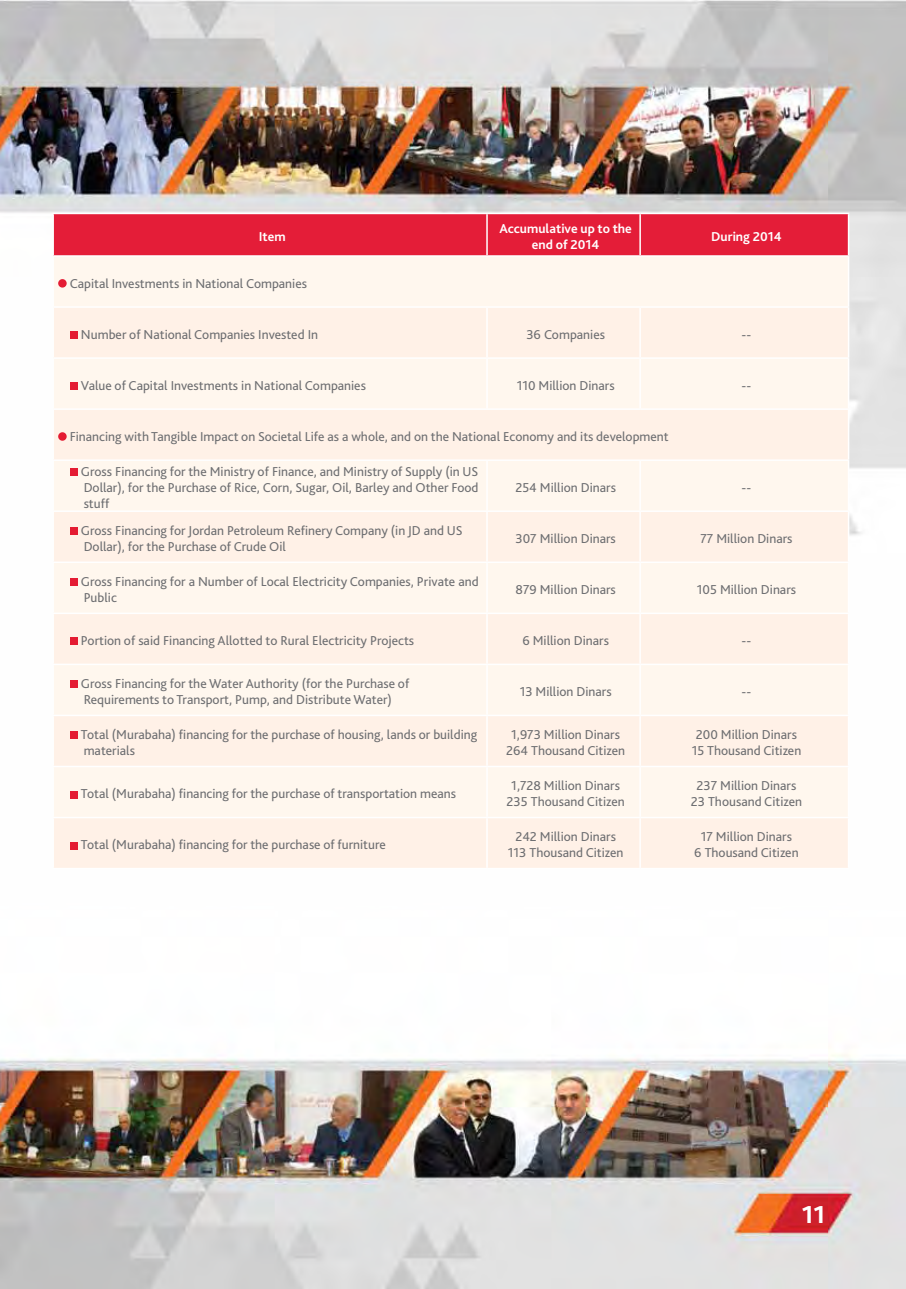
<style>
.page{position:relative;width:906px;height:1289px;background:#fff}
.page>*{position:absolute;margin:0;border:0;box-sizing:border-box;transform-origin:0 0}
.t1{font:800 25.5px "Bliss 2";color:#fff}
.t2{font:13.5px/16.2px "Bliss 2";color:#6d6e71;text-align:center}
.t3{font:700 13.5px/16.2px "Bliss 2";color:#fff;text-align:center}
</style>
<div class="page">
<img style="left:0;top:0;width:906px;height:1288px">
<div style="left:54px;top:214px;width:794px;height:41px;background:#e41d38"></div>
<div style="left:54px;top:257px;width:794px;height:49px;background:#fff7ee"></div>
<div style="left:54px;top:308px;width:794px;height:559px;background:#fff1e7"></div>
<hr style="left:486px;top:214px;width:2px;height:41px;background:#fff">
<hr style="left:639px;top:214px;width:2px;height:41px;background:#fff">
<hr style="left:52px;top:257px;width:2px;height:49px;background:#fff">
<hr style="left:848px;top:257px;width:1px;height:49px;background:#fff">
<hr style="left:52px;top:306px;width:435px;height:2px;background:#fff">
<hr style="left:52px;top:308px;width:2px;height:49px;background:#fff">
<hr style="left:487px;top:306px;width:153px;height:2px;background:#fff">
<hr style="left:486px;top:308px;width:2px;height:49px;background:#fff">
<hr style="left:640px;top:306px;width:209px;height:2px;background:#fff">
<hr style="left:639px;top:308px;width:2px;height:49px;background:#fff">
<hr style="left:848px;top:308px;width:1px;height:49px;background:#fff">
<hr style="left:52px;top:357px;width:435px;height:2px;background:#fff">
<hr style="left:52px;top:359px;width:2px;height:49px;background:#fff">
<hr style="left:487px;top:357px;width:153px;height:2px;background:#fff">
<hr style="left:486px;top:359px;width:2px;height:49px;background:#fff">
<hr style="left:640px;top:357px;width:209px;height:2px;background:#fff">
<hr style="left:639px;top:359px;width:2px;height:49px;background:#fff">
<hr style="left:848px;top:359px;width:1px;height:49px;background:#fff">
<hr style="left:52px;top:408px;width:435px;height:2px;background:#fff">
<hr style="left:52px;top:410px;width:2px;height:49px;background:#fff">
<hr style="left:487px;top:408px;width:153px;height:2px;background:#fff">
<hr style="left:640px;top:408px;width:209px;height:2px;background:#fff">
<hr style="left:848px;top:410px;width:1px;height:49px;background:#fff">
<hr style="left:52px;top:459px;width:435px;height:2px;background:#fff">
<hr style="left:52px;top:461px;width:2px;height:49px;background:#fff">
<hr style="left:487px;top:459px;width:153px;height:2px;background:#fff">
<hr style="left:486px;top:461px;width:2px;height:49px;background:#fff">
<hr style="left:640px;top:459px;width:209px;height:2px;background:#fff">
<hr style="left:639px;top:461px;width:2px;height:49px;background:#fff">
<hr style="left:848px;top:461px;width:1px;height:49px;background:#fff">
<hr style="left:52px;top:510px;width:435px;height:2px;background:#fff">
<hr style="left:52px;top:512px;width:2px;height:49px;background:#fff">
<hr style="left:487px;top:510px;width:153px;height:2px;background:#fff">
<hr style="left:486px;top:512px;width:2px;height:49px;background:#fff">
<hr style="left:640px;top:510px;width:209px;height:2px;background:#fff">
<hr style="left:639px;top:512px;width:2px;height:49px;background:#fff">
<hr style="left:848px;top:512px;width:1px;height:49px;background:#fff">
<hr style="left:52px;top:561px;width:435px;height:2px;background:#fff">
<hr style="left:52px;top:563px;width:2px;height:49px;background:#fff">
<hr style="left:487px;top:561px;width:153px;height:2px;background:#fff">
<hr style="left:486px;top:563px;width:2px;height:49px;background:#fff">
<hr style="left:640px;top:561px;width:209px;height:2px;background:#fff">
<hr style="left:639px;top:563px;width:2px;height:49px;background:#fff">
<hr style="left:848px;top:563px;width:1px;height:49px;background:#fff">
<hr style="left:52px;top:612px;width:435px;height:2px;background:#fff">
<hr style="left:52px;top:614px;width:2px;height:49px;background:#fff">
<hr style="left:487px;top:612px;width:153px;height:2px;background:#fff">
<hr style="left:486px;top:614px;width:2px;height:49px;background:#fff">
<hr style="left:640px;top:612px;width:209px;height:2px;background:#fff">
<hr style="left:639px;top:614px;width:2px;height:49px;background:#fff">
<hr style="left:848px;top:614px;width:1px;height:49px;background:#fff">
<hr style="left:52px;top:663px;width:435px;height:2px;background:#fff">
<hr style="left:52px;top:665px;width:2px;height:49px;background:#fff">
<hr style="left:487px;top:663px;width:153px;height:2px;background:#fff">
<hr style="left:486px;top:665px;width:2px;height:49px;background:#fff">
<hr style="left:640px;top:663px;width:209px;height:2px;background:#fff">
<hr style="left:639px;top:665px;width:2px;height:49px;background:#fff">
<hr style="left:848px;top:665px;width:1px;height:49px;background:#fff">
<hr style="left:52px;top:714px;width:435px;height:2px;background:#fff">
<hr style="left:52px;top:716px;width:2px;height:49px;background:#fff">
<hr style="left:487px;top:714px;width:153px;height:2px;background:#fff">
<hr style="left:486px;top:716px;width:2px;height:49px;background:#fff">
<hr style="left:640px;top:714px;width:209px;height:2px;background:#fff">
<hr style="left:639px;top:716px;width:2px;height:49px;background:#fff">
<hr style="left:848px;top:716px;width:1px;height:49px;background:#fff">
<hr style="left:52px;top:765px;width:435px;height:2px;background:#fff">
<hr style="left:52px;top:767px;width:2px;height:49px;background:#fff">
<hr style="left:487px;top:765px;width:153px;height:2px;background:#fff">
<hr style="left:486px;top:767px;width:2px;height:49px;background:#fff">
<hr style="left:640px;top:765px;width:209px;height:2px;background:#fff">
<hr style="left:639px;top:767px;width:2px;height:49px;background:#fff">
<hr style="left:848px;top:767px;width:1px;height:49px;background:#fff">
<hr style="left:52px;top:816px;width:435px;height:2px;background:#fff">
<hr style="left:52px;top:818px;width:2px;height:49px;background:#fff">
<hr style="left:487px;top:816px;width:153px;height:2px;background:#fff">
<hr style="left:486px;top:818px;width:2px;height:49px;background:#fff">
<hr style="left:640px;top:816px;width:209px;height:2px;background:#fff">
<hr style="left:639px;top:818px;width:2px;height:49px;background:#fff">
<hr style="left:848px;top:818px;width:1px;height:49px;background:#fff">
<hr style="left:52px;top:867px;width:435px;height:2px;background:#fff">
<hr style="left:487px;top:867px;width:153px;height:2px;background:#fff">
<hr style="left:640px;top:867px;width:209px;height:2px;background:#fff">
<hr style="left:52px;top:213px;width:435px;height:1px;background:#fff">
<hr style="left:52px;top:214px;width:2px;height:41px;background:#fff">
<hr style="left:487px;top:213px;width:153px;height:1px;background:#fff">
<hr style="left:640px;top:213px;width:209px;height:1px;background:#fff">
<hr style="left:848px;top:214px;width:1px;height:41px;background:#fff">
<hr style="left:52px;top:255px;width:435px;height:2px;background:#fff">
<hr style="left:487px;top:255px;width:153px;height:2px;background:#fff">
<hr style="left:640px;top:255px;width:209px;height:2px;background:#fff">
<div style="left:58px;top:279px;width:9px;height:8px;background:#e41d38;border-radius:50%"></div>
<div style="left:71px;top:331px;width:7px;height:7px;background:#e41d38"></div>
<div style="left:71px;top:382px;width:7px;height:8px;background:#e41d38"></div>
<div style="left:58px;top:432px;width:9px;height:9px;background:#e41d38;border-radius:50%"></div>
<div style="left:71px;top:468px;width:7px;height:7px;background:#e41d38"></div>
<div style="left:71px;top:527px;width:7px;height:7px;background:#e41d38"></div>
<div style="left:71px;top:578px;width:7px;height:7px;background:#e41d38"></div>
<div style="left:71px;top:638px;width:7px;height:7px;background:#e41d38"></div>
<div style="left:71px;top:681px;width:7px;height:7px;background:#e41d38"></div>
<div style="left:71px;top:732px;width:7px;height:7px;background:#e41d38"></div>
<div style="left:71px;top:791px;width:7px;height:7px;background:#e41d38"></div>
<div style="left:71px;top:842px;width:7px;height:7px;background:#e41d38"></div>
<p class="t3" style="left:259px;top:228px;width:28px">Item</p>
<p class="t3" style="left:499px;top:220px;width:134px">Accumulative up to the end of 2014</p>
<p class="t3" style="left:711px;top:228px;width:72px">During 2014</p>
<p class="t2" style="left:70px;top:275px;width:239px">Capital Investments in National Companies</p>
<p class="t2" style="left:81px;top:326px;width:239px">Number of National Companies Invested In</p>
<p class="t2" style="left:526px;top:326px;width:80px">36 Companies</p>
<p class="t2" style="left:741px;top:326px;width:11px">--</p>
<p class="t2" style="left:81px;top:377px;width:286px">Value of Capital Investments in National Companies</p>
<p class="t2" style="left:516px;top:377px;width:100px">110 Million Dinars</p>
<p class="t2" style="left:741px;top:377px;width:11px">--</p>
<p class="t2" style="left:70px;top:428px;width:600px">Financing with Tangible Impact on Societal Life as a whole, and on the National Economy and its development</p>
<p class="t2" style="left:81px;top:462px;width:399px;text-align:justify">Gross Financing for the Ministry of Finance, and Ministry of Supply (in US Dollar), for the Purchase of Rice, Corn, Sugar, Oil, Barley and Other Food stuff</p>
<p class="t2" style="left:515px;top:479px;width:102px">254 Million Dinars</p>
<p class="t2" style="left:741px;top:479px;width:11px">--</p>
<p class="t2" style="left:81px;top:522px;width:383px;text-align:left">Gross Financing for Jordan Petroleum Refinery Company (in JD and US<br>Dollar), for the Purchase of Crude Oil</p>
<p class="t2" style="left:515px;top:530px;width:102px">307 Million Dinars</p>
<p class="t2" style="left:700px;top:530px;width:94px">77 Million Dinars</p>
<p class="t2" style="left:81px;top:573px;width:399px;text-align:left">Gross Financing for a Number of Local Electricity Companies, Private and<br>Public</p>
<p class="t2" style="left:515px;top:581px;width:102px">879 Million Dinars</p>
<p class="t2" style="left:697px;top:581px;width:101px">105 Million Dinars</p>
<p class="t2" style="left:81px;top:632px;width:335px">Portion of said Financing Allotted to Rural Electricity Projects</p>
<p class="t2" style="left:522px;top:632px;width:88px">6 Million Dinars</p>
<p class="t2" style="left:741px;top:632px;width:11px">--</p>
<p class="t2" style="left:81px;top:675px;width:330px;text-align:left">Gross Financing for the Water Authority (for the Purchase of<br>Requirements to Transport, Pump, and Distribute Water)</p>
<p class="t2" style="left:519px;top:683px;width:94px">13 Million Dinars</p>
<p class="t2" style="left:741px;top:683px;width:11px">--</p>
<p class="t2" style="left:81px;top:726px;width:398px;text-align:left">Total (Murabaha) financing for the purchase of housing, lands or building materials</p>
<p class="t2" style="left:506px;top:726px;width:120px">1,973 Million Dinars<br>264 Thousand Citizen</p>
<p class="t2" style="left:691px;top:726px;width:111px">200 Million Dinars<br>15 Thousand Citizen</p>
<p class="t2" style="left:81px;top:785px;width:377px">Total (Murabaha) financing for the purchase of transportation means</p>
<p class="t2" style="left:506px;top:777px;width:120px">1,728 Million Dinars<br>235 Thousand Citizen</p>
<p class="t2" style="left:691px;top:777px;width:113px">237 Million Dinars<br>23 Thousand Citizen</p>
<p class="t2" style="left:81px;top:836px;width:306px">Total (Murabaha) financing for the purchase of furniture</p>
<p class="t2" style="left:508px;top:828px;width:117px">242 Million Dinars<br>113 Thousand Citizen</p>
<p class="t2" style="left:694px;top:828px;width:106px">17 Million Dinars<br>6 Thousand Citizen</p>
<h1 class="t1" style="left:802px;top:1198px;width:25px">11</h1>
</div>
